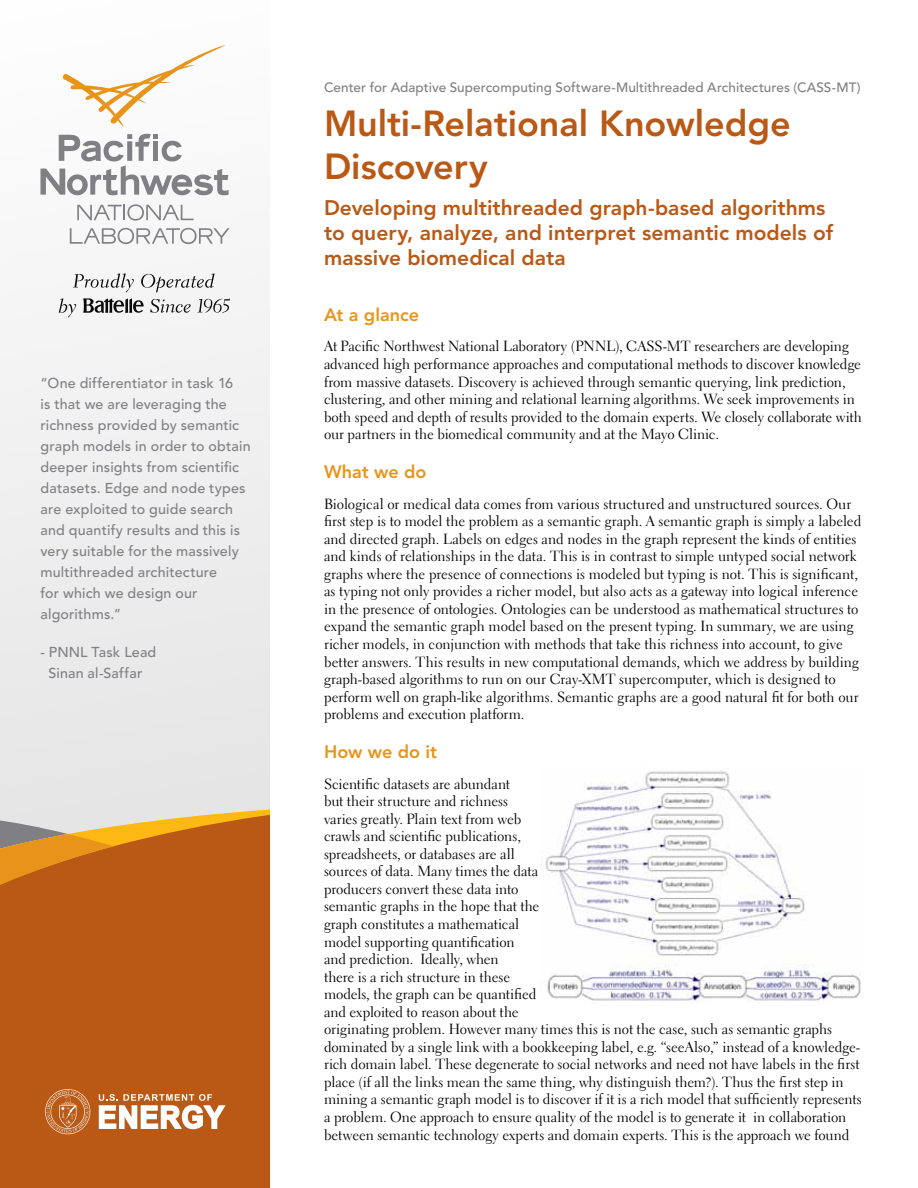
<style>
.page{position:relative;width:918px;height:1188px;background:#fff}
.page>*{position:absolute;margin:0;border:0;box-sizing:border-box;transform-origin:0 0}
.t1{font:800 36px/43.2px "Avenir LT Std";color:#b95915}
.t2{font:800 21px/25.2px "Avenir LT Std";letter-spacing:.005em;color:#b95915}
.t3{font:800 18px "Avenir LT Std";color:#e8941a}
.t4{font:14.7px/17.5px "Electra LT Std";color:#000}
.t5{font:500 14.25px/21px "Avenir LT Std";letter-spacing:.015em;color:#807f83}
.t6{font:500 13.5px "Avenir LT Std";letter-spacing:.005em;color:#807f83}
</style>
<div class="page">
<div style="left:0;top:0;width:270px;height:1188px;background:linear-gradient(to right,#f1f1f1,#efefef)"></div>
<div style="left:0;top:891px;width:270px;height:297px;background:#b95915"></div>
<svg style="left:0;top:810px;width:270px;height:81px;background:#c98038"></svg>
<svg style="left:70px;top:228px;width:159px;height:16px"></svg>
<svg style="left:77px;top:204px;width:117px;height:17px"></svg>
<svg style="left:40px;top:134px;width:189px;height:61px"></svg>
<svg style="left:63px;top:44px;width:163px;height:83px"></svg>
<svg style="left:99px;top:1094px;width:127px;height:35px"></svg>
<svg style="left:45px;top:1089px;width:45px;height:45px;background:#c5753d"></svg>
<svg style="left:59px;top:273px;width:171px;height:45px"></svg>
<img style="left:545px;top:771px;width:316px;height:232px">
<p class="t5" style="left:40px;top:373px;width:212px">“One differentiator in task 16<br>is that we are leveraging the richness provided by semantic graph models in order to obtain deeper insights from scientific datasets. Edge and node types are exploited to guide search and quantify results and this is very suitable for the massively multithreaded architecture<br>for which we design our algorithms.”</p>
<p class="t5" style="left:40px;top:642px;width:117px;text-align:center">- PNNL Task Lead<br>Sinan al-Saffar</p>
<p class="t6" style="left:324px;top:80px;width:538px">Center for Adaptive Supercomputing Software-Multithreaded Architectures (CASS-MT)</p>
<h1 class="t1" style="left:324px;top:102px;width:468px">Multi-Relational Knowledge<br>Discovery</h1>
<h2 class="t2" style="left:324px;top:195px;width:511px">Developing multithreaded graph-based algorithms to query, analyze, and interpret semantic models of massive biomedical data</h2>
<p class="t3" style="left:324px;top:304px;width:97px">At a glance</p>
<p class="t4" style="left:324px;top:338px;width:540px">At Pacific Northwest National Laboratory (PNNL), CASS-MT researchers are developing advanced high performance approaches and computational methods to discover knowledge from massive datasets. Discovery is achieved through semantic querying, link prediction, clustering, and other mining and relational learning algorithms. We seek improvements in both speed and depth of results provided to the domain experts. We closely collaborate with our partners in the biomedical community and at the Mayo Clinic.</p>
<p class="t3" style="left:324px;top:461px;width:104px">What we do</p>
<p class="t4" style="left:324px;top:495px;width:539px">Biological or medical data comes from various structured and unstructured sources. Our first step is to model the problem as a semantic graph. A semantic graph is simply a labeled and directed graph. Labels on edges and nodes in the graph represent the kinds of entities and kinds of relationships in the data. This is in contrast to simple untyped social network graphs where the presence of connections is modeled but typing is not. This is significant, as typing not only provides a richer model, but also acts as a gateway into logical inference in the presence of ontologies. Ontologies can be understood as mathematical structures to expand the semantic graph model based on the present typing. In summary, we are using richer models, in conjunction with methods that take this richness into account, to give better answers. This results in new computational demands, which we address by building graph-based algorithms to run on our Cray-XMT supercomputer, which is designed to perform well on graph-like algorithms. Semantic graphs are a good natural fit for both our problems and execution platform.</p>
<p class="t3" style="left:324px;top:741px;width:115px">How we do it</p>
<p class="t4" style="left:324px;top:775px;width:539px">Scientific datasets are abundant<br>but their structure and richness<br>varies greatly. Plain text from web<br>crawls and scientific publications,<br>spreadsheets, or databases are all<br>sources of data. Many times the data<br>producers convert these data into<br>semantic graphs in the hope that the<br>graph constitutes a mathematical<br>model supporting quantification<br>and prediction. Ideally, when<br>there is a rich structure in these<br>models, the graph can be quantified<br>and exploited to reason about the<br>originating problem. However many times this is not the case, such as semantic graphs dominated by a single link with a bookkeeping label, e.g. “seeAlso,” instead of a knowledge&shy;rich domain label. These degenerate to social networks and need not have labels in the first place (if all the links mean the same thing, why distinguish them?). Thus the first step in mining a semantic graph model is to discover if it is a rich model that sufficiently represents a problem. One approach to ensure quality of the model is to generate it in collaboration between semantic technology experts and domain experts. This is the approach we found</p>
</div>
